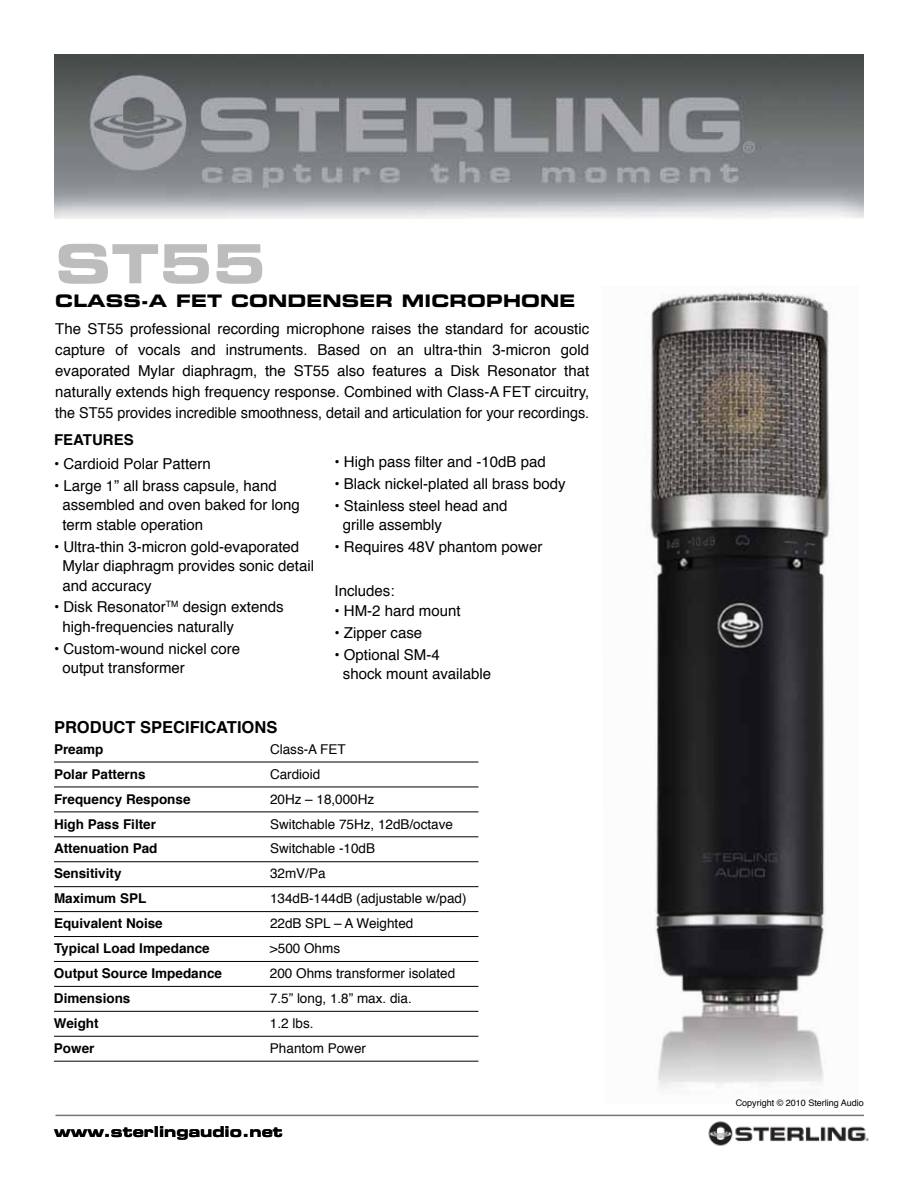
<style>
.page{position:relative;width:918px;height:1188px;background:#fff}
.page>*{position:absolute;margin:0;border:0;box-sizing:border-box;transform-origin:0 0}
.t1{font:54px "Eurostile Bold Extended Two";color:#bdbdbd}
.t2{font:17.25px "Eurostile Bold Extended Two";letter-spacing:.01em;color:#000}
.t3{font:700 16.5px "Helvetica";color:#000}
.t4{font:15px/19.5px "Helvetica";color:#000}
.t5{font:15px "Eurostile Bold Extended Two";color:#000}
.t6{font:700 15px "Helvetica";color:#000}
.t7{font:13.5px "Helvetica";color:#000}
.t8{font:700 13.5px "Helvetica";color:#000}
.t9{font:9px "Helvetica";color:#000}
</style>
<div class="page">
<img style="left:708px;top:1121px;width:161px;height:25px">
<img style="left:650px;top:292px;width:180px;height:797px">
<img style="left:54px;top:54px;width:810px;height:165px">
<hr style="left:54px;top:762px;width:424px;height:1px;background:#000">
<hr style="left:54px;top:787px;width:424px;height:1px;background:#000">
<hr style="left:54px;top:812px;width:424px;height:1px;background:#000">
<hr style="left:54px;top:836px;width:424px;height:1px;background:#000">
<hr style="left:54px;top:861px;width:424px;height:1px;background:#000">
<hr style="left:54px;top:886px;width:424px;height:1px;background:#000">
<hr style="left:54px;top:911px;width:424px;height:1px;background:#000">
<hr style="left:54px;top:936px;width:424px;height:1px;background:#000">
<hr style="left:54px;top:961px;width:424px;height:1px;background:#000">
<hr style="left:54px;top:986px;width:424px;height:1px;background:#000">
<hr style="left:54px;top:1011px;width:424px;height:1px;background:#000">
<hr style="left:54px;top:1036px;width:424px;height:1px;background:#000">
<hr style="left:54px;top:1061px;width:424px;height:1px;background:#000">
<hr style="left:56px;top:1115px;width:808px;height:1px;background:#77787b">
<h1 class="t1" style="left:55px;top:226px;width:212px">ST55</h1>
<p class="t2" style="left:55px;top:289px;width:522px">CLASS-A FET CONDENSER MICROPHONE</p>
<p class="t4" style="left:55px;top:318px;width:535px;line-height:21px;text-align:justify">The ST55 professional recording microphone raises the standard for acoustic capture of vocals and instruments. Based on an ultra-thin 3-micron gold evaporated Mylar diaphragm, the ST55 also features a Disk Resonator that naturally extends high frequency response. Combined with Class-A FET circuitry, the ST55 provides incredible smoothness, detail and articulation for your recordings.</p>
<p class="t6" style="left:54px;top:428px;width:31px">FEATUR</p>
<p class="t6" style="left:114px;top:428px;width:22px">ES</p>
<p class="t4" style="left:54px;top:454px;width:158px">• Cardioid Polar Pattern</p>
<p class="t4" style="left:62px;top:476px;width:239px;text-indent:-8px">• Large 1” all brass capsule, hand assembled and oven baked for long term stable operation</p>
<p class="t4" style="left:62px;top:537px;width:253px;text-indent:-8px">• Ultra-thin 3-micron gold-evaporated<br>Mylar diaphragm provides sonic detail and accuracy</p>
<p class="t4" style="left:62px;top:598px;width:223px;text-indent:-8px">• Disk Resonator<sup>TM</sup> design extends high-frequencies naturally</p>
<p class="t4" style="left:62px;top:639px;width:179px;text-indent:-8px">• Custom-wound nickel core output transformer</p>
<p class="t4" style="left:335px;top:452px;width:213px">• High pass filter and -10dB pad</p>
<p class="t4" style="left:335px;top:474px;width:233px">• Black nickel-plated all brass body</p>
<p class="t4" style="left:343px;top:496px;width:166px;text-indent:-8px">• Stainless steel head and grille assembly</p>
<p class="t4" style="left:335px;top:538px;width:209px">• Requires 48V phantom power</p>
<p class="t4" style="left:335px;top:582px;width:62px">Includes:</p>
<p class="t4" style="left:335px;top:601px;width:128px">• HM-2 hard mount</p>
<p class="t4" style="left:335px;top:623px;width:89px">• Zipper case</p>
<p class="t4" style="left:343px;top:645px;width:150px;text-indent:-8px">• Optional SM-4<br>shock mount available</p>
<p class="t3" style="left:54px;top:713px;width:223px">product SPECifications</p>
<p class="t8" style="left:54px;top:738px;width:51px">Preamp</p>
<p class="t7" style="left:270px;top:739px;width:77px">Class-A FET</p>
<p class="t8" style="left:54px;top:763px;width:93px">Polar Patterns</p>
<p class="t7" style="left:270px;top:764px;width:52px">Cardioid</p>
<p class="t8" style="left:54px;top:788px;width:138px">Frequency Response</p>
<p class="t7" style="left:270px;top:788px;width:106px">20Hz – 18,000Hz</p>
<p class="t8" style="left:54px;top:813px;width:104px">High Pass Filter</p>
<p class="t7" style="left:270px;top:813px;width:185px">Switchable 75Hz, 12dB/octave</p>
<p class="t8" style="left:54px;top:838px;width:105px">Attenuation Pad</p>
<p class="t7" style="left:270px;top:838px;width:107px">Switchable -10dB</p>
<p class="t8" style="left:54px;top:863px;width:69px">Sensitivity</p>
<p class="t7" style="left:270px;top:863px;width:57px">32mV/Pa</p>
<p class="t8" style="left:54px;top:888px;width:94px">Maximum SPL</p>
<p class="t7" style="left:270px;top:888px;width:198px">134dB-144dB (adjustable w/pad)</p>
<p class="t8" style="left:54px;top:913px;width:110px">Equivalent Noise</p>
<p class="t7" style="left:270px;top:913px;width:145px">22dB SPL – A Weighted</p>
<p class="t8" style="left:54px;top:938px;width:157px">Typical Load Impedance</p>
<p class="t7" style="left:270px;top:938px;width:72px">&gt;500 Ohms</p>
<p class="t8" style="left:54px;top:963px;width:170px">Output Source Impedance</p>
<p class="t7" style="left:270px;top:963px;width:187px">200 Ohms transformer isolated</p>
<p class="t8" style="left:54px;top:987px;width:78px">Dimensions</p>
<p class="t7" style="left:270px;top:988px;width:143px">7.5” long, 1.8” max. dia.</p>
<p class="t8" style="left:54px;top:1012px;width:46px">Weight</p>
<p class="t7" style="left:270px;top:1013px;width:45px">1.2 lbs.</p>
<p class="t8" style="left:54px;top:1037px;width:42px">Power</p>
<p class="t7" style="left:270px;top:1038px;width:98px">Phantom Power</p>
<p class="t5" style="left:54px;top:1121px;width:230px">www.sterlingaudio.net</p>
<p class="t9" style="left:736px;top:1096px;width:130px">Copyright © 2010 Sterling Audio</p>
</div>
